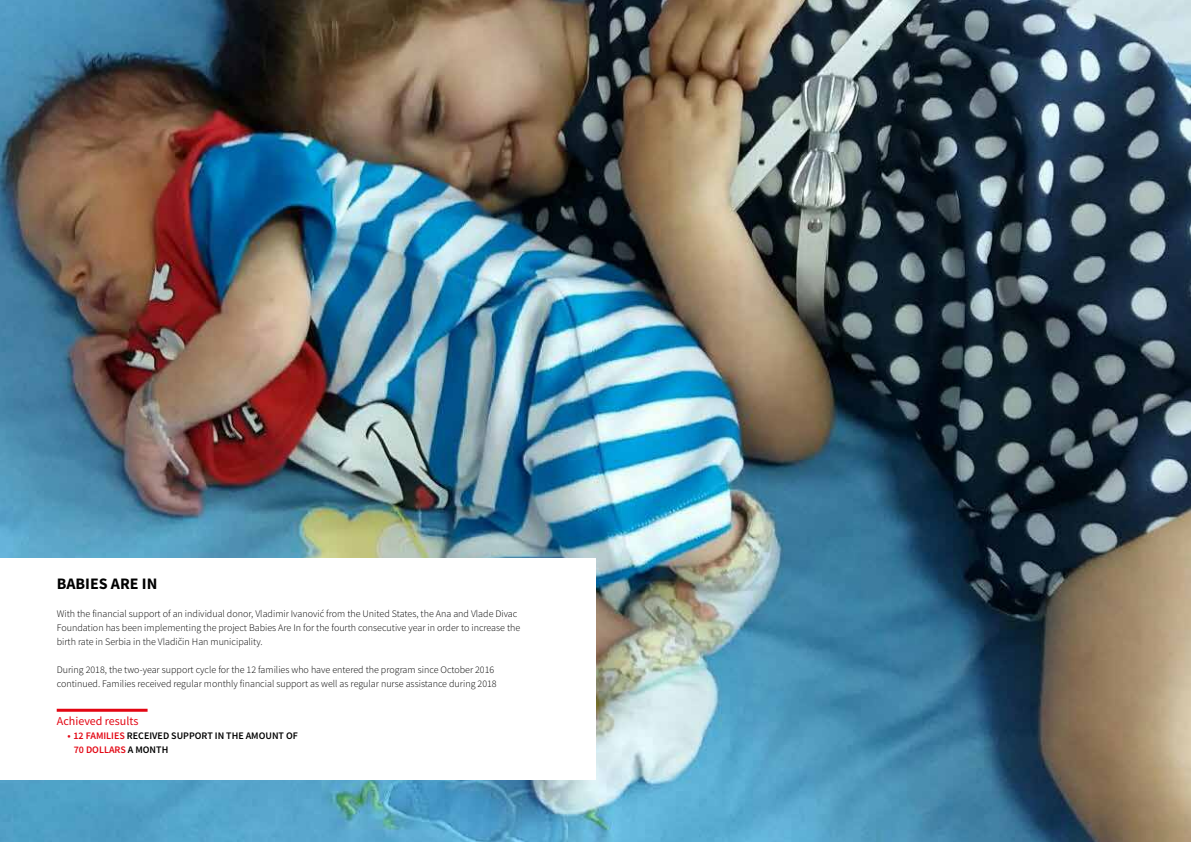
<style>
.page{position:relative;width:1191px;height:842px;background:#fff}
.page>*{position:absolute;margin:0;border:0;box-sizing:border-box;transform-origin:0 0}
.t1{font:700 16px "Source Sans Pro";color:#000}
.t2{font:12px "Source Sans Pro";color:#e30613}
.t3{font:300 10px/14px "Source Sans Pro";color:#000}
.t4{font:600 10px/14px "Source Sans Pro";color:#000}
.s1{color:#e30613}
</style>
<div class="page">
<img style="left:0;top:0;width:1191px;height:842px">
<div style="left:0;top:558px;width:595px;height:222px;background:#fff"></div>
<hr style="left:57px;top:709px;width:91px;height:3px;background:#e30613">
<h1 class="t1" style="left:57px;top:573px;width:102px">BABIES ARE IN</h1>
<p class="t3" style="left:57px;top:607px;width:465px">With the financial support of an individual donor, Vladimir Ivanović from the United States, the Ana and Vlade Divac<br>Foundation has been implementing the project Babies Are In for the fourth consecutive year in order to increase the birth rate in Serbia in the Vladičin Han municipality.</p>
<p class="t3" style="left:57px;top:663px;width:441px">During 2018, the two-year support cycle for the 12 families who have entered the program since October 2016 continued. Families received regular monthly financial support as well as regular nurse assistance during 2018</p>
<p class="t2" style="left:57px;top:713px;width:83px">Achieved results</p>
<p class="t4" style="left:74px;top:728px;width:226px;text-indent:-6px"><span class="s1">• 12 FAMILIES</span> RECEIVED SUPPORT IN TH E AMOUNT OF<br><span class="s1">70 DOLLARS</span> A MONTH</p>
</div>
